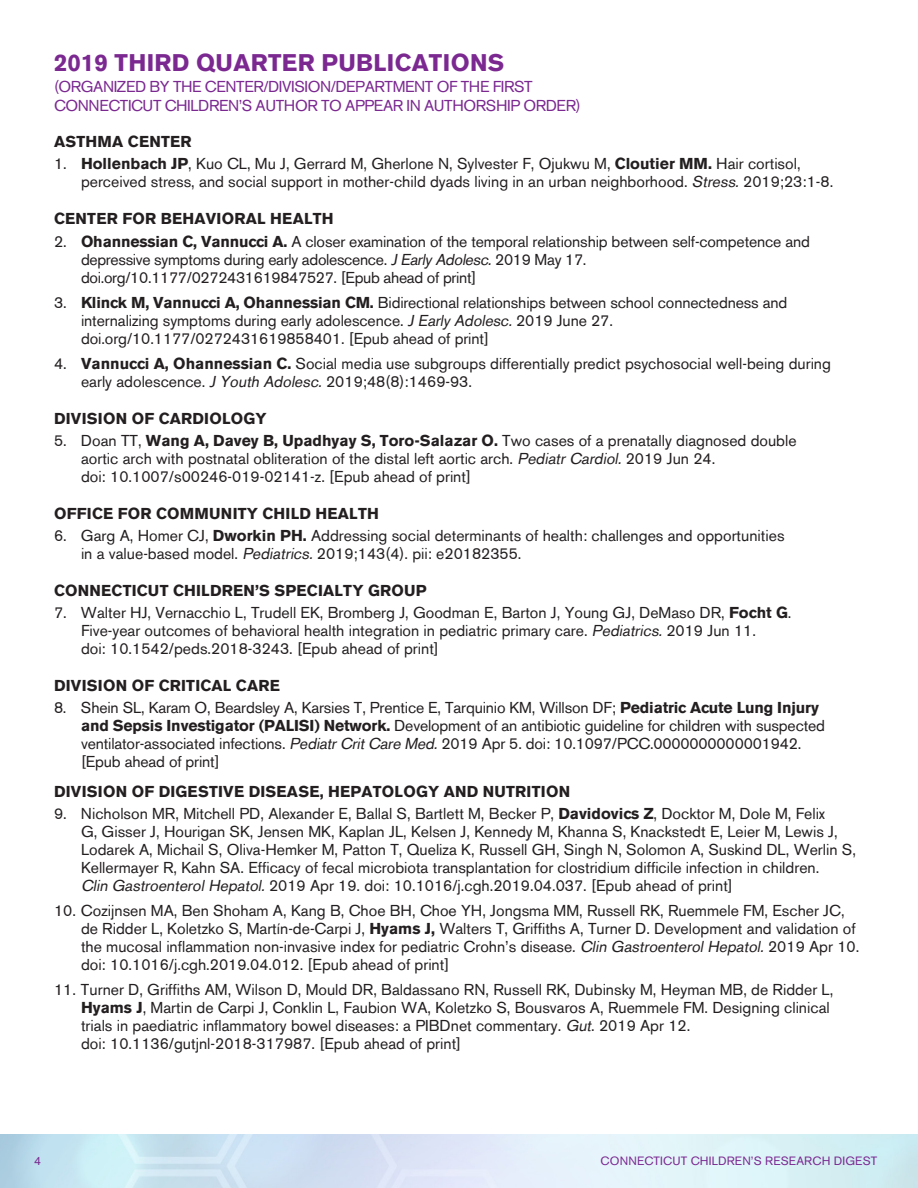
<style>
.page{position:relative;width:918px;height:1188px;background:#fff}
.page>*{position:absolute;margin:0;border:0;box-sizing:border-box;transform-origin:0 0}
.t1{font:700 24px "Akzidenz Grotesk BE";letter-spacing:.015em;color:#7b2991}
.t2{font:15.75px/18px "Akzidenz Grotesk BE";color:#231f20}
.t3{font:15.75px/18px "Akzidenz Grotesk BE";letter-spacing:-.02em;color:#231f20}
.t4{font:700 15.75px "Akzidenz Grotesk BE";letter-spacing:.015em;color:#231f20}
.t5{font:15.75px/18.9px "Akzidenz Grotesk BE";letter-spacing:-.025em;color:#7b2991}
.t6{font:12px "Akzidenz Grotesk BE";letter-spacing:.015em;color:#7b2991}
.s1{font-weight:700}
.s2{font-style:italic}
</style>
<div class="page">
<p class="t1" style="left:54px;top:49px;width:452px">2019 THIRD QUARTER PUBLICATIONS</p>
<p class="t5" style="left:54px;top:77px;width:528px">(ORGANIZED BY THE CENTER/DIVISION/DEPARTMENT OF THE FIRST<br>CONNECTICUT CHILDREN’S AUTHOR TO APPEAR IN AUTHORSHIP ORDER)</p>
<p class="t4" style="left:54px;top:132px;width:139px">ASTHMA CENTER</p>
<p class="t2" style="left:81px;top:155px;width:754px;text-indent:-27px">1. <span class="s1">Hollenbach JP</span>, Kuo CL, Mu J, Gerrard M, Gherlone N, Sylvester F, Ojukwu M, <span class="s1">Cloutier MM.</span> Hair cortisol, perceived stress, and social support in mother-child dyads living in an urban neighborhood. <span class="s2">Stress.</span> 2019;23:1-8.</p>
<p class="t4" style="left:54px;top:210px;width:281px">CENTER FOR BEHAVIORAL HEALTH</p>
<p class="t3" style="left:81px;top:232px;width:731px;text-indent:-27px">2. <span class="s1">Ohannessian C, Vannucci A.</span> A closer examination of the temporal relationship between self-competence and depressive symptoms during early adolescence. <span class="s2">JEarlyAdolesc.</span>2019 May 17. doi.org/10.1177/0272431619847527. [Epub ahead of print]</p>
<p class="t2" style="left:81px;top:294px;width:708px;text-indent:-27px">3. <span class="s1">Klinck M, Vannucci A, Ohannessian CM.</span> Bidirectional relationships between school connectedness and internalizing symptoms during early adolescence. <span class="s2">JEarly Adolesc.</span>2019 June 27. doi.org/10.1177/0272431619858401. [Epub ahead of print]</p>
<p class="t2" style="left:81px;top:355px;width:752px;text-indent:-27px">4. <span class="s1">Vannucci A, Ohannessian C.</span> Social media use subgroups differentially predict psychosocial well-being during early adolescence. <span class="s2">J Youth Adolesc.</span> 2019;48(8):1469-93.</p>
<p class="t4" style="left:54px;top:409px;width:214px">DIVISION OF CARDIOLOGY</p>
<p class="t2" style="left:81px;top:432px;width:717px;text-indent:-27px">5. Doan TT, <span class="s1">Wang A, Davey B, Upadhyay S, Toro-Salazar O.</span> Two cases of a prenatally diagnosed double aortic arch with postnatal obliteration of the distal left aortic arch. <span class="s2">Pediatr Cardiol.</span> 2019 Jun 24.<br>doi: 10.1007/s00246-019-02141-z. [Epub ahead of print]</p>
<p class="t4" style="left:54px;top:504px;width:326px">OFFICE FOR COMMUNITY CHILD HEALTH</p>
<p class="t2" style="left:81px;top:526px;width:705px;text-indent:-27px">6. Garg A, Homer CJ, <span class="s1">Dworkin PH.</span> Addressing social determinants of health: challenges and opportunities in a value-based model. <span class="s2">Pediatrics.</span> 2019;143(4). pii: e20182355.</p>
<p class="t4" style="left:54px;top:581px;width:374px">CONNECTICUT CHILDREN’S SPECIALTY GROUP</p>
<p class="t2" style="left:81px;top:604px;width:712px;text-indent:-27px">7. Walter HJ, Vernacchio L, Trudell EK, Bromberg J, Goodman E, Barton J, Young GJ, DeMaso DR, <span class="s1">Focht G</span>.<br>Five-year outcomes of behavioral health integration in pediatric primary care. <span class="s2">Pediatrics.</span> 2019 Jun 11.<br>doi: 10.1542/peds.2018-3243. [Epub ahead of print]</p>
<p class="t4" style="left:54px;top:676px;width:227px">DIVISION OF CRITICAL CARE</p>
<p class="t2" style="left:81px;top:699px;width:746px;text-indent:-27px">8. Shein SL, Karam O, Beardsley A, Karsies T, Prentice E, Tarquinio KM, Willson DF; <span class="s1">Pediatric Acute Lung Injury and Sepsis Investigator (PALISI) Network.</span> Development of an antibiotic guideline for children with suspected ventilator-associated infections. <span class="s2">PediatrCritCare Med.</span>2019 Apr 5. doi: 10.1097/PCC.0000000000001942. [Epub ahead of print]</p>
<p class="t4" style="left:54px;top:782px;width:518px">DIVISION OF DIGESTIVE DISEASE, HEPATOLOGY AND NUTRITION</p>
<p class="t2" style="left:81px;top:805px;width:777px;text-indent:-27px">9. Nicholson MR, Mitchell PD, Alexander E, Ballal S, Bartlett M, Becker P, <span class="s1">Davidovics Z</span>, Docktor M, Dole M, Felix<br>G, Gisser J, Hourigan SK, Jensen MK, Kaplan JL, Kelsen J, Kennedy M, Khanna S, Knackstedt E, Leier M, Lewis J, Lodarek A, Michail S, Oliva-Hemker M, Patton T, Queliza K, Russell GH, Singh N, Solomon A, Suskind DL, Werlin S, Kellermayer R, Kahn SA. Efficacy of fecal microbiota transplantation for clostridium difficile infection in children.<br><span class="s2">Clin Gastroenterol Hepatol.</span> 2019 Apr 19. doi: 10.1016/j.cgh.2019.04.037. [Epub ahead of print]</p>
<p class="t2" style="left:81px;top:901px;width:780px;text-indent:-27px">10. Cozijnsen MA, Ben Shoham A, Kang B, Choe BH, Choe YH, Jongsma MM, Russell RK, Ruemmele FM, Escher JC, de Ridder L, Koletzko S, Martín-de-Carpi J, <span class="s1">Hyams J,</span> Walters T, Griffiths A, Turner D. Development and validation of the mucosal inflammation non-invasive index for pediatric Crohn’s disease. <span class="s2">Clin Gastroenterol Hepatol.</span> 2019 Apr 10. doi: 10.1016/j.cgh.2019.04.012. [Epub ahead of print]</p>
<p class="t2" style="left:81px;top:980px;width:754px;text-indent:-27px">11. Turner D, Griffiths AM, Wilson D, Mould DR, Baldassano RN, Russell RK, Dubinsky M, Heyman MB, de Ridder L, <span class="s1">Hyams J</span>, Martin de Carpi J, Conklin L, Faubion WA, Koletzko S, Bousvaros A, Ruemmele FM. Designing clinical trials in paediatric inflammatory bowel diseases: a PIBDnet commentary. <span class="s2">Gut</span>. 2019 Apr 12.<br>doi: 10.1136/gutjnl-2018-317987. [Epub ahead of print]</p>
<p class="t6" style="left:34px;top:1154px;width:8px">4</p>
<p class="t6" style="left:601px;top:1154px;width:278px">CONNECTICUT CHILDREN’S RESEARCH DIGEST</p>
</div>
